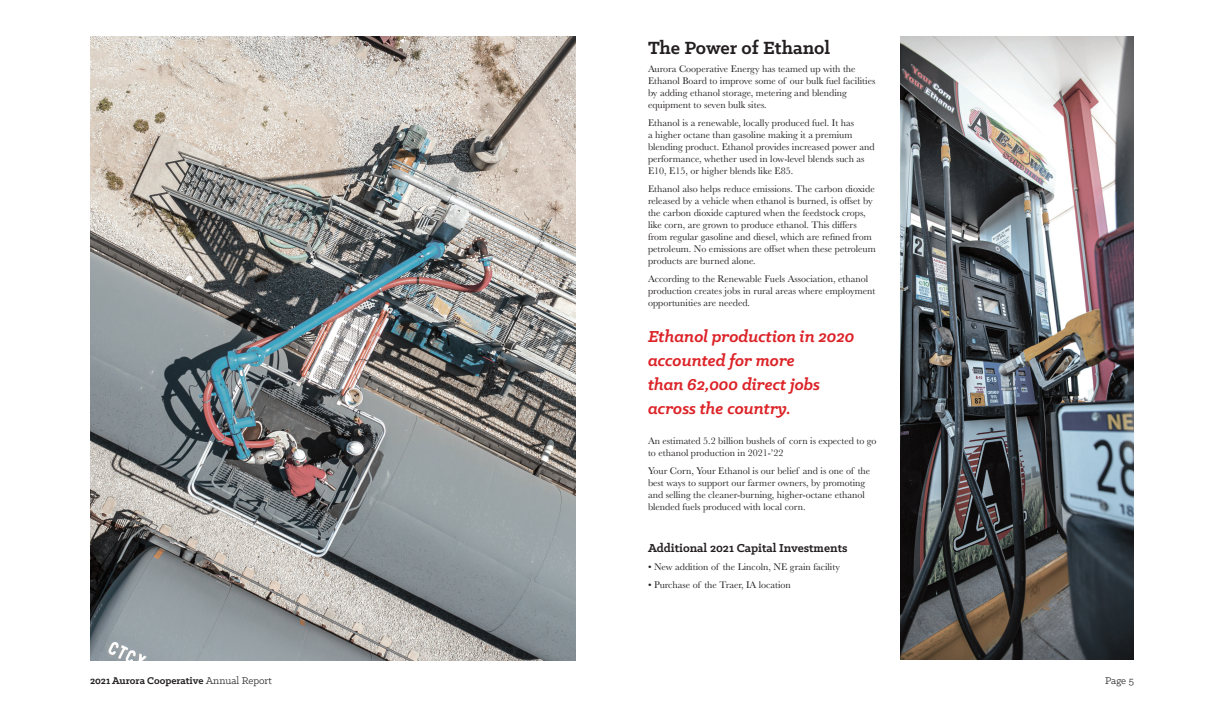
<style>
.page{position:relative;width:1224px;height:720px;background:#fff}
.page>*{position:absolute;margin:0;border:0;box-sizing:border-box;transform-origin:0 0}
.Heading-1{font:700 20px "Klinic Slab";color:#231f20}
.Callout{font:italic 700 18px/24px "Klinic Slab";color:#dc2328}
.Subhead{font:700 13px "Klinic Slab";color:#231f20}
.t1{font:700 11px "Klinic Slab";color:#231f20}
.t2{font:11px "Klinic Slab";color:#231f20}
.Subhead-2{font:10px/12px "Baskerville";color:#231f20}
.Bulleted-List{font:10px "Baskerville";color:#231f20}
.s1{font-weight:400}
</style>
<div class="page">
<img style="left:90px;top:36px;width:486px;height:624px">
<img style="left:900px;top:36px;width:234px;height:624px">
<p class="Heading-1" style="left:648px;top:35px;width:184px">The Power of Ethanol</p>
<p class="Subhead-2" style="left:648px;top:63px;width:229px">Aurora Cooperative Energy has teamed up with the Ethanol Board to improve some of our bulk fuel facilities by adding ethanol storage, metering and blending equipment to seven bulk sites.</p>
<p class="Subhead-2" style="left:648px;top:117px;width:228px">Ethanol is a renewable, locally produced fuel. It has<br>a higher octane than gasoline making it a premium blending product. Ethanol provides increased power and performance, whether used in low-level blends such as E10, E15, or higher blends like E85.</p>
<p class="Subhead-2" style="left:648px;top:183px;width:229px">Ethanol also helps reduce emissions. The carbon dioxide released by a vehicle when ethanol is burned, is offset by the carbon dioxide captured when the feedstock crops, like corn, are grown to produce ethanol. This differs from regular gasoline and diesel, which are refined from petroleum. No emissions are offset when these petroleum products are burned alone.</p>
<p class="Subhead-2" style="left:648px;top:273px;width:229px">According to the Renewable Fuels Association, ethanol production creates jobs in rural areas where employment opportunities are needed.</p>
<p class="Callout" style="left:648px;top:324px;width:208px">Ethanol production in 2020 accounted for more<br>than 62,000 direct jobs across the country.</p>
<p class="Subhead-2" style="left:648px;top:435px;width:230px">An estimated 5.2 billion bushels of corn is expected to go to ethanol production in 2021-’22</p>
<p class="Subhead-2" style="left:648px;top:465px;width:224px">Your Corn, Your Ethanol is our belief and is one of the best ways to support our farmer owners, by promoting and selling the cleaner-burning, higher-octane ethanol blended fuels produced with local corn.</p>
<p class="Subhead" style="left:648px;top:539px;width:201px">Additional 2021 Capital Investments</p>
<p class="Bulleted-List" style="left:648px;top:560px;width:193px">• New addition of the Lincoln, NE grain facility</p>
<p class="Bulleted-List" style="left:648px;top:578px;width:144px">• Purchase of the Traer, IA location</p>
<p class="t1" style="left:90px;top:673px;width:183px">2021 Aurora Cooperative <span class="s1">Annual Report</span></p>
<p class="t2" style="left:1105px;top:674px;width:30px">Page 5</p>
</div>
